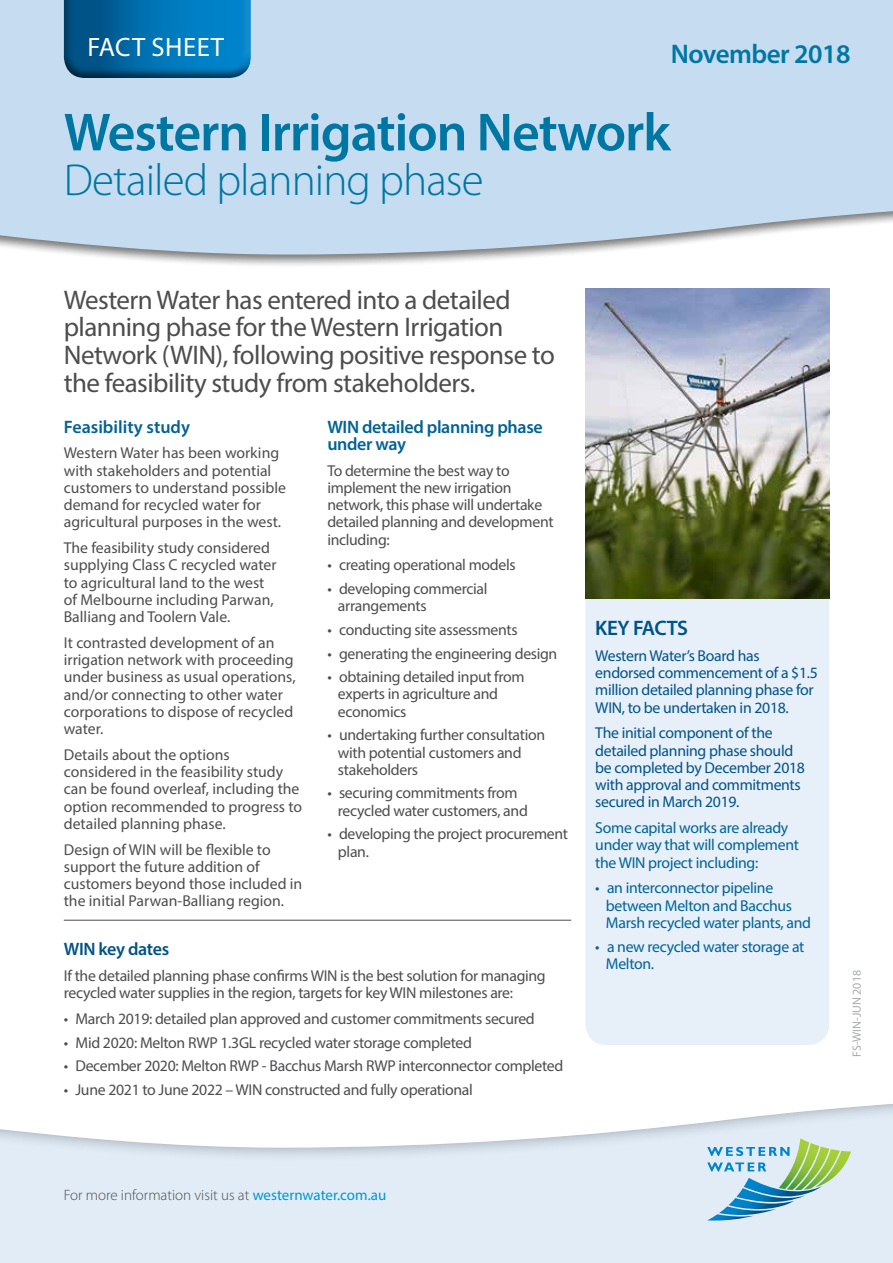
<style>
.page{position:relative;width:893px;height:1263px;background:#fff}
.page>*{position:absolute;margin:0;border:0;box-sizing:border-box;transform-origin:0 0}
.t1{font:600 54px "Myriad Pro";letter-spacing:-.02em;color:#0076a3}
.t2{font:300 45px "Myriad Pro";letter-spacing:-.02em;color:#0076a3}
.t3{font:27px/27.8px "Myriad Pro";letter-spacing:-.02em;color:#4d4d4f}
.t4{font:600 27px "Myriad Pro";letter-spacing:-.02em;color:#0076a3}
.t5{font:26.7px "Myriad Pro";letter-spacing:.02em;color:#fff}
.t6{font:600 21px "Myriad Pro";letter-spacing:-.025em;color:#005387}
.t7{font:600 18px/17.2px "Myriad Pro";letter-spacing:-.02em;color:#006395}
.t8{font:600 18px "Myriad Pro";color:#006395}
.t9{font:600 18px "Myriad Pro";letter-spacing:-.02em;color:#005387}
.t10{font:15.75px/17.2px "Myriad Pro";letter-spacing:-.02em;color:#4d4d4f}
.t11{font:15.75px/17.2px "Myriad Pro";color:#4d4d4f}
.t12{font:15.75px/17.2px "Myriad Pro";letter-spacing:-.02em;color:#005387}
.t13{font:15.75px/17.2px "Myriad Pro";letter-spacing:-.02em;color:#006395}
.t14{font:300 15px "Myriad Pro";color:#4d4d4f}
.t15{font:12px "Myriad Pro";color:#a9abac}
.s1{font-weight:400;color:#0097d2}
</style>
<div class="page">
<div style="left:0;top:1100px;width:893px;height:163px;background:#000;opacity:.35"></div>
<svg style="left:707px;top:1138px;width:144px;height:82px;background:#add1d0"></svg>
<div style="left:0;top:0;width:893px;height:268px;background:#000;opacity:.33"></div>
<div style="left:0;top:0;width:893px;height:255px;background:#c6ddf1"></div>
<div style="left:585px;top:574px;width:244px;height:471px;background:#e1ecf7;border-radius:21px"></div>
<img style="left:585px;top:288px;width:244px;height:310px">
<div style="left:62px;top:0;width:191px;height:79px;background:#4d4d4f;opacity:.75"></div>
<hr style="left:64px;top:920px;width:507px;height:1px;background:#4d4d4f">
<h3 class="t5" style="left:87px;top:31px;width:138px">FACT SHEET</h3>
<h3 class="t4" style="left:671px;top:37px;width:181px">November 2018</h3>
<h1 class="t1" style="left:64px;top:98px;width:608px">Western Irrigation Network</h1>
<h2 class="t2" style="left:64px;top:156px;width:421px">Detailed planning phase</h2>
<h3 class="t3" style="left:64px;top:285px;width:493px">Western Water has entered into a detailed planning phase for the Western Irrigation Network (WIN), following positive response to the feasibility study from stakeholders.</h3>
<p class="t8" style="left:64px;top:415px;width:128px">Feasibility study</p>
<p class="t11" style="left:64px;top:444px;width:224px">Western Water has been working with stakeholders and potential customers to understand possible demand for recycled water for agricultural purposes in the west.</p>
<p class="t11" style="left:64px;top:539px;width:214px">The feasibility study considered supplying Class C recycled water to agricultural land to the west of Melbourne including Parwan,<br>Balliang and Toolern Vale.</p>
<p class="t11" style="left:64px;top:634px;width:233px">It contrasted development of an irrigation network with proceeding under business as usual operations, and/or connecting to other water corporations to dispose of recycled water.</p>
<p class="t11" style="left:64px;top:746px;width:240px">Details about the options considered in the feasibility study can be found overleaf, including the option recommended to progress to detailed planning phase.</p>
<p class="t11" style="left:64px;top:840px;width:240px">Design of WIN will be flexible to support the future addition of customers beyond those included in the initial Parwan-Balliang region.</p>
<p class="t7" style="left:327px;top:417px;width:217px">WIN detailed planning phase under way</p>
<p class="t10" style="left:327px;top:461px;width:228px">To determine the best way to implement the new irrigation network, this phase will undertake detailed planning and development including:</p>
<p class="t10" style="left:327px;top:556px;width:190px">• creating operational models</p>
<p class="t10" style="left:338px;top:580px;width:151px;text-indent:-11px">• developing commercial arrangements</p>
<p class="t10" style="left:327px;top:621px;width:192px">• conducting site assessments</p>
<p class="t10" style="left:327px;top:644px;width:231px">• generating the engineering design</p>
<p class="t10" style="left:338px;top:668px;width:188px;text-indent:-11px">• obtaining detailed input from experts in agriculture and economics</p>
<p class="t10" style="left:338px;top:726px;width:209px;text-indent:-11px">• undertaking further consultation with potential customers and stakeholders</p>
<p class="t10" style="left:338px;top:784px;width:191px;text-indent:-11px">• securing commitments from recycled water customers, and</p>
<p class="t10" style="left:338px;top:825px;width:232px;text-indent:-11px">• developing the project procurement plan.</p>
<p class="t9" style="left:64px;top:938px;width:107px">WIN key dates</p>
<p class="t10" style="left:64px;top:967px;width:483px">If the detailed planning phase confirms WIN is the best solution for managing recycled water supplies in the region, targets for key WIN milestones are:</p>
<p class="t10" style="left:64px;top:1010px;width:473px">• March 2019: detailed plan approved and customer commitments secured</p>
<p class="t10" style="left:64px;top:1034px;width:410px">• Mid 2020: Melton RWP 1.3GL recycled water storage completed</p>
<p class="t10" style="left:64px;top:1057px;width:501px">• December 2020: Melton RWP - Bacchus Marsh RWP interconnector completed</p>
<p class="t10" style="left:64px;top:1081px;width:411px">• June 2021 to June 2022 – WIN constructed and fully operational</p>
<h3 class="t6" style="left:595px;top:615px;width:94px">KEY FACTS</h3>
<p class="t12" style="left:595px;top:647px;width:224px">Western Water’s Board has endorsed commencement of a $1.5 million detailed planning phase for<br>WIN, to be undertaken in 2018.</p>
<p class="t12" style="left:595px;top:724px;width:211px">The initial component of the detailed planning phase should be completed by December 2018 with approval and commitments secured in March 2019.</p>
<p class="t13" style="left:595px;top:819px;width:205px">Some capital works are already under way that will complement the WIN project including:</p>
<p class="t13" style="left:606px;top:879px;width:207px;text-indent:-11px">• an interconnector pipeline between Melton and Bacchus<br>Marsh recycled water plants, and</p>
<p class="t13" style="left:606px;top:937px;width:200px;text-indent:-11px">• a new recycled water storage at<br>Melton.</p>
<p class="t15" style="left:849px;top:1057px;width:88px;rotate:-90deg">FS-WIN-JUN 2018</p>
<p class="t14" style="left:64px;top:1186px;width:324px">For more information visit us at <span class="s1">westernwater.com.au</span></p>
</div>
